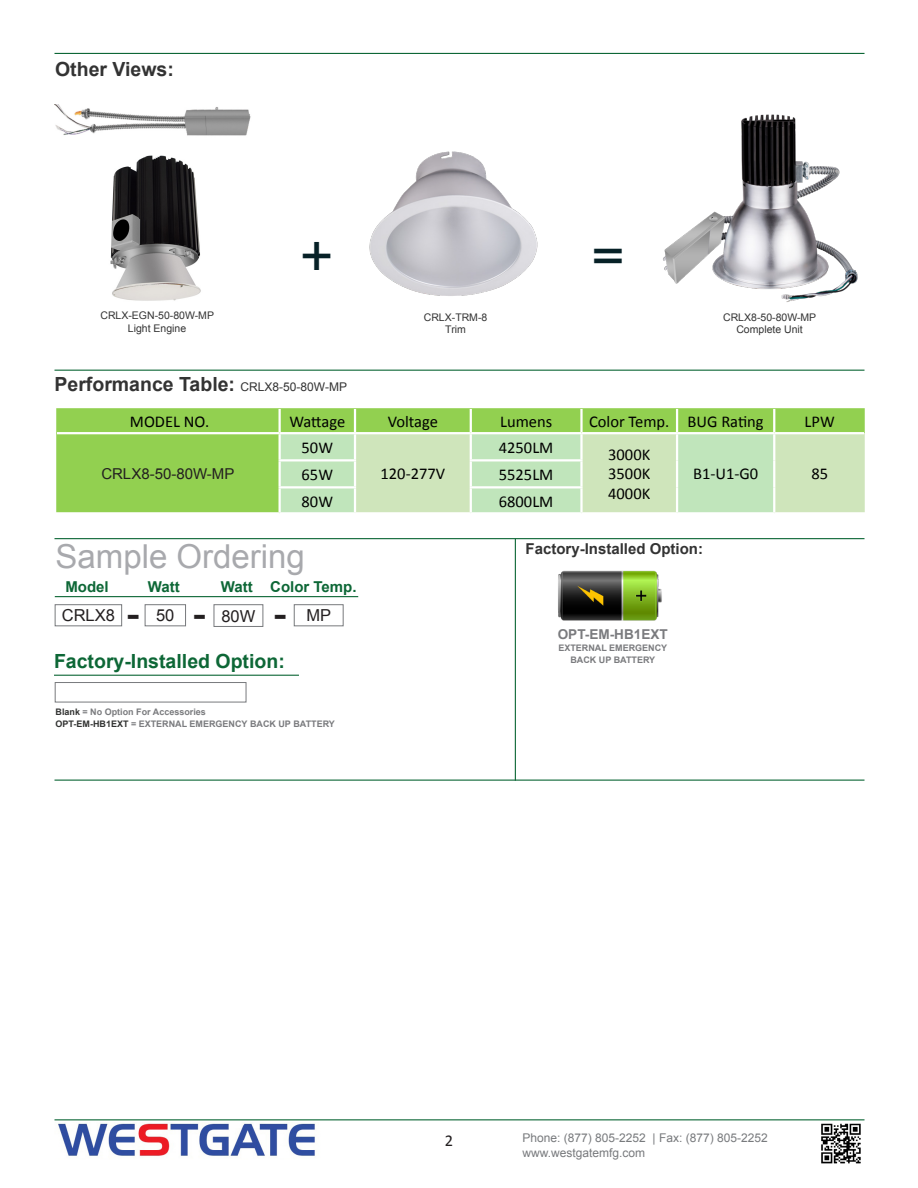
<style>
.page{position:relative;width:918px;height:1188px;background:#fff}
.page>*{position:absolute;margin:0;border:0;box-sizing:border-box;transform-origin:0 0}
.t1{font:47.1px "Handel Gothic";color:#072127}
.t2{font:33px "Arial";color:#a8a9ad}
.t3{font:700 28.5px "Verdana";color:#231f20}
.t4{font:700 19.5px "Arial";color:#333}
.t5{font:700 19.5px "Arial";color:#0d6736}
.t6{font:16.5px "Calibri";color:#000}
.t7{font:16.5px "Arial";color:#231f20}
.t8{font:16.5px "Calibri";color:#231f20}
.t9{font:700 15px "Arial";color:#333}
.t10{font:700 15px "Arial";color:#0d6736}
.t11{font:15px "Arial";color:#231f20}
.t12{font:700 13.65px "Arial";color:#7a7b7e}
.t13{font:12px "Arial";color:#787a7d}
.t14{font:10.5px "Arial";color:#333}
.t15{font:700 9px "Arial";color:#7a7b7e}
.s1{font-weight:400;font-size:12px}
.s2{color:#323332}
</style>
<div class="page">
<hr style="left:55px;top:370px;width:810px;height:1px;background:#0d6736">
<hr style="left:55px;top:53px;width:810px;height:1px;background:#0d6736">
<hr style="left:55px;top:538px;width:810px;height:1px;background:#0d6736">
<hr style="left:55px;top:780px;width:810px;height:1px;background:#0d6736">
<hr style="left:55px;top:1119px;width:810px;height:1px;background:#0d6736">
<hr style="left:515px;top:539px;width:1px;height:242px;background:#0d6736">
<img style="left:58px;top:1123px;width:257px;height:34px">
<img style="left:821px;top:1123px;width:40px;height:41px">
<div style="left:55px;top:682px;width:191px;height:20px;background:#fff;border:1px solid #787a7d"></div>
<hr style="left:54px;top:675px;width:245px;height:1px;background:#0d6736">
<img style="left:558px;top:570px;width:104px;height:51px">
<div style="left:55px;top:604px;width:67px;height:22px;border:1px solid #787a7d"></div>
<div style="left:214px;top:604px;width:49px;height:23px;border:1px solid #787a7d"></div>
<div style="left:145px;top:604px;width:41px;height:22px;border:1px solid #787a7d"></div>
<div style="left:294px;top:604px;width:50px;height:22px;border:1px solid #787a7d"></div>
<hr style="left:55px;top:596px;width:303px;height:1px;background:#0d6736">
<div style="left:56px;top:408px;width:809px;height:104px;background:#92d050"></div>
<svg style="left:281px;top:433px;width:584px;height:79px;background:#c8e5bb"></svg>
<hr style="left:279px;top:409px;width:2px;height:23px;background:#fff">
<hr style="left:354px;top:409px;width:2px;height:23px;background:#fff">
<hr style="left:470px;top:409px;width:2px;height:23px;background:#fff">
<hr style="left:580px;top:409px;width:3px;height:23px;background:#fff">
<hr style="left:676px;top:409px;width:2px;height:23px;background:#fff">
<hr style="left:773px;top:409px;width:2px;height:23px;background:#fff">
<hr style="left:279px;top:434px;width:2px;height:25px;background:#fff">
<hr style="left:354px;top:434px;width:2px;height:25px;background:#fff">
<hr style="left:470px;top:434px;width:2px;height:25px;background:#fff">
<hr style="left:580px;top:434px;width:3px;height:25px;background:#fff">
<hr style="left:676px;top:434px;width:2px;height:26px;background:#fff">
<hr style="left:773px;top:434px;width:2px;height:26px;background:#fff">
<hr style="left:279px;top:461px;width:2px;height:25px;background:#fff">
<hr style="left:354px;top:461px;width:2px;height:25px;background:#fff">
<hr style="left:470px;top:461px;width:2px;height:25px;background:#fff">
<hr style="left:580px;top:461px;width:3px;height:25px;background:#fff">
<hr style="left:676px;top:460px;width:2px;height:27px;background:#fff">
<hr style="left:773px;top:460px;width:2px;height:27px;background:#fff">
<hr style="left:279px;top:488px;width:2px;height:24px;background:#fff">
<hr style="left:354px;top:488px;width:2px;height:24px;background:#fff">
<hr style="left:470px;top:488px;width:2px;height:24px;background:#fff">
<hr style="left:580px;top:488px;width:3px;height:24px;background:#fff">
<hr style="left:676px;top:487px;width:2px;height:25px;background:#fff">
<hr style="left:773px;top:487px;width:2px;height:25px;background:#fff">
<hr style="left:57px;top:432px;width:223px;height:2px;background:#fff">
<hr style="left:280px;top:432px;width:75px;height:2px;background:#fff">
<hr style="left:355px;top:432px;width:116px;height:2px;background:#fff">
<hr style="left:471px;top:432px;width:110px;height:2px;background:#fff">
<hr style="left:581px;top:432px;width:96px;height:2px;background:#fff">
<hr style="left:677px;top:432px;width:97px;height:2px;background:#fff">
<hr style="left:774px;top:432px;width:90px;height:2px;background:#fff">
<hr style="left:279px;top:459px;width:77px;height:2px;background:#fff">
<hr style="left:470px;top:459px;width:113px;height:2px;background:#fff">
<hr style="left:279px;top:486px;width:77px;height:2px;background:#fff">
<hr style="left:470px;top:486px;width:113px;height:2px;background:#fff">
<img style="left:369px;top:151px;width:169px;height:145px">
<img style="left:663px;top:114px;width:195px;height:188px">
<img style="left:55px;top:104px;width:196px;height:197px">
<p class="t4" style="left:55px;top:56px;width:120px">Other Views:</p>
<p class="t14" style="left:100px;top:309px;width:115px">CRLX-EGN-50-80W-MP</p>
<p class="t14" style="left:128px;top:321px;width:60px">Light Engine</p>
<p class="t1" style="left:297px;top:231px;width:41px">+</p>
<p class="t1" style="left:589px;top:231px;width:41px">=</p>
<p class="t14" style="left:424px;top:310px;width:65px">CRLX-TRM-8</p>
<p class="t14" style="left:445px;top:323px;width:22px">Trim</p>
<p class="t4" style="left:55px;top:372px;width:294px">Performance Table: <span class="s1">CRLX8-50-80W-MP</span></p>
<p class="t14" style="left:723px;top:310px;width:95px">CRLX8-50-80W-MP</p>
<p class="t14" style="left:736px;top:323px;width:68px">Complete Unit</p>
<p class="t6" style="left:130px;top:411px;width:81px">MODEL NO.</p>
<p class="t6" style="left:289px;top:411px;width:57px">Wattage</p>
<p class="t6" style="left:388px;top:411px;width:52px">Voltage</p>
<p class="t6" style="left:500px;top:411px;width:54px">Lumens</p>
<p class="t6" style="left:589px;top:411px;width:82px">Color Temp.</p>
<p class="t6" style="left:688px;top:411px;width:78px">BUG Rating</p>
<p class="t6" style="left:805px;top:411px;width:32px">LPW</p>
<p class="t11" style="left:101px;top:464px;width:135px">CRLX8-50-80W-MP</p>
<p class="t6" style="left:302px;top:437px;width:33px">50W</p>
<p class="t6" style="left:499px;top:437px;width:56px">4250LM</p>
<p class="t6" style="left:608px;top:444px;width:44px">3000K</p>
<p class="t6" style="left:608px;top:464px;width:44px">3500K</p>
<p class="t6" style="left:608px;top:484px;width:44px">4000K</p>
<p class="t6" style="left:381px;top:464px;width:66px">120-277V</p>
<p class="t6" style="left:302px;top:464px;width:33px">65W</p>
<p class="t6" style="left:499px;top:464px;width:56px">5525LM</p>
<p class="t6" style="left:693px;top:464px;width:67px">B1-U1-G0</p>
<p class="t6" style="left:811px;top:464px;width:18px">85</p>
<p class="t6" style="left:302px;top:491px;width:33px">80W</p>
<p class="t6" style="left:499px;top:491px;width:56px">6800LM</p>
<p class="t2" style="left:56px;top:535px;width:251px">Sample Ordering</p>
<p class="t9" style="left:526px;top:539px;width:179px">Factory-Installed Option:</p>
<p class="t10" style="left:65px;top:577px;width:45px">Model</p>
<p class="t10" style="left:148px;top:577px;width:33px">Watt</p>
<p class="t10" style="left:270px;top:577px;width:88px">Color Temp.</p>
<p class="t10" style="left:221px;top:577px;width:33px">Watt</p>
<p class="t7" style="left:62px;top:605px;width:55px">CRLX8</p>
<p class="t7" style="left:156px;top:605px;width:20px">50</p>
<p class="t7" style="left:221px;top:605px;width:35px">80W</p>
<p class="t7" style="left:306px;top:605px;width:26px">MP</p>
<p class="t3" style="left:127px;top:597px;width:15px">-</p>
<p class="t3" style="left:193px;top:597px;width:15px">-</p>
<p class="t3" style="left:274px;top:597px;width:15px">-</p>
<p class="t5" style="left:54px;top:648px;width:232px">Factory-Installed Option:</p>
<p class="t15" style="left:56px;top:706px;width:152px"><span class="s2">Blank</span> = No Option For Accessories</p>
<p class="t15" style="left:56px;top:718px;width:281px"><span class="s2">OPT-EM-HB1EXT</span> = EXTERNAL EMERGENCY BACK UP BATTERY</p>
<p class="t12" style="left:558px;top:625px;width:112px">OPT-EM-HB1EXT</p>
<p class="t15" style="left:558px;top:642px;width:110px">EXTERNAL EMERGENCY</p>
<p class="t15" style="left:570px;top:654px;width:86px">BACK UP BATTERY</p>
<p class="t8" style="left:445px;top:1131px;width:10px">2</p>
<p class="t13" style="left:522px;top:1130px;width:247px">Phone: (877) 805-2252 | Fax: (877) 805-2252</p>
<p class="t13" style="left:522px;top:1145px;width:124px">www.westgatemfg.com</p>
</div>
